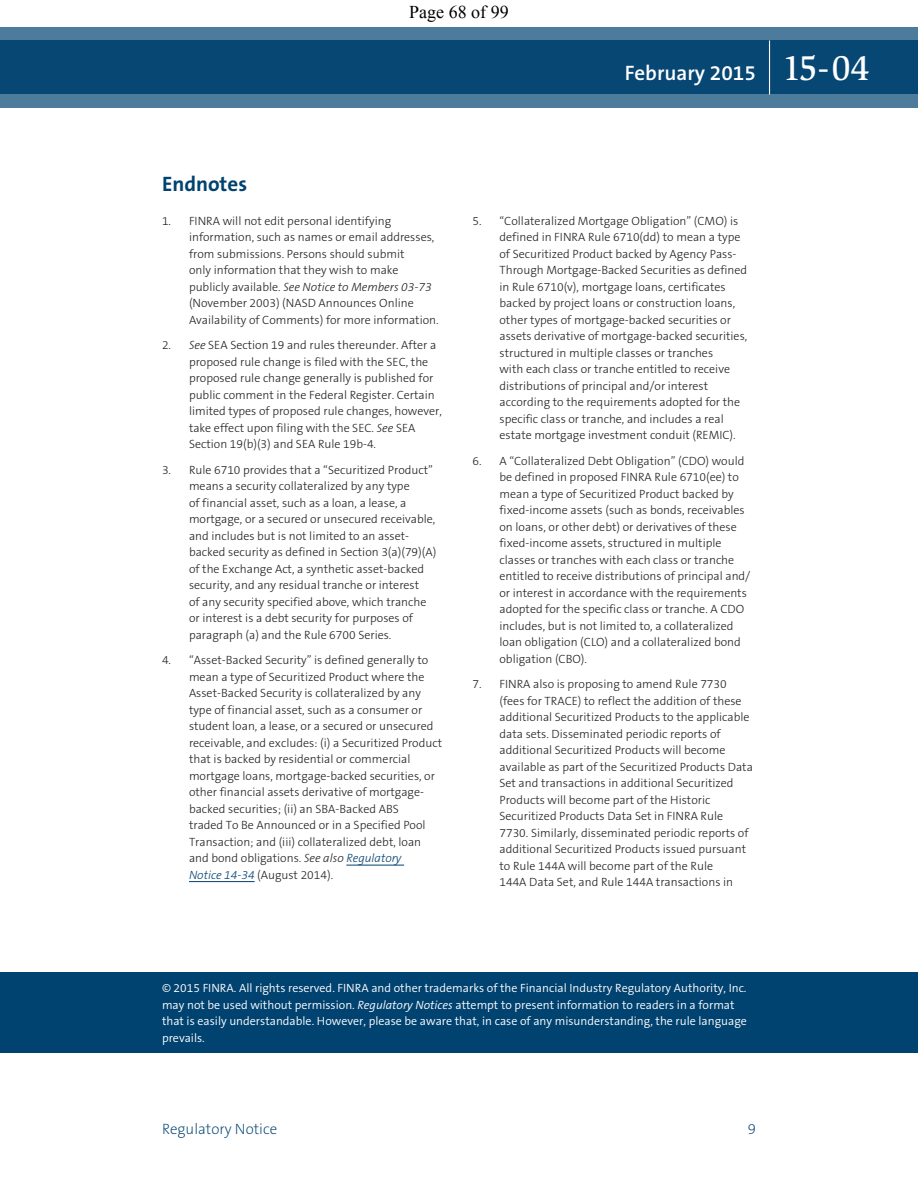
<style>
.page{position:relative;width:918px;height:1188px;background:#fff}
.page>*{position:absolute;margin:0;border:0;box-sizing:border-box;transform-origin:0 0}
.t1{font:600 21px "The Sans B6";color:#fff}
.t2{font:700 21px "The Sans B7";color:#004270}
.t3{font:18px "Times New Roman";color:#000}
.t4{font:200 15px "The Sans B2";color:#004270}
.t5{font:300 12px/16.5px "The Sans B3";color:#231f20}
.t6{font:300 12px/16.5px "The Sans B4";color:#fff}
.s1{font-family:"Slimbach LT";font-weight:500;font-size:36px}
.s2{font-style:italic}
.s3{font-style:italic;color:#004270}
</style>
<div class="page">
<div style="left:0;top:972px;width:918px;height:81px;background:#004270"></div>
<svg style="left:0;top:27px;width:918px;height:81px;background:#1e5881"></svg>
<hr style="left:769px;top:40px;width:1px;height:54px;background:#fff">
<hr style="left:346px;top:865px;width:58px;height:1px;background:#004270">
<hr style="left:189px;top:881px;width:66px;height:1px;background:#004270">
<h2 class="t3" style="left:409px;top:0;width:101px">Page 68 of 99</h2>
<h1 class="t1" style="left:625px;top:62px;width:247px">February 2015 <span class="s1">15-04</span></h1>
<h1 class="t2" style="left:162px;top:173px;width:87px">Endnotes</h1>
<p class="t5" style="left:189px;top:213px;width:251px;text-indent:-27px">1. FINRA will not edit personal identifying information, such as names or email addresses, from submissions. Persons should submit<br>only information that they wish to make publicly available. <span class="s2">See Notice to Members 03-73 </span>(November 2003) (NASD Announces Online Availability of Comments) for more information.</p>
<p class="t5" style="left:189px;top:337px;width:254px;text-indent:-27px">2. <span class="s2">See</span> SEA Section 19 and rules thereunder. After a proposed rule change is filed with the SEC, the proposed rule change generally is published for public comment in the Federal Register. Certain limited types of proposed rule changes, however, take effect upon filing with the SEC. <span class="s2">See</span> SEA Section 19(b)(3) and SEA Rule 19b-4.</p>
<p class="t5" style="left:189px;top:462px;width:249px;text-indent:-27px">3. Rule 6710 provides that a “Securitized Product” means a security collateralized by any type<br>of financial asset, such as a loan, a lease, a mortgage, or a secured or unsecured receivable, and includes but is not limited to an asset&shy;backed security as defined in Section 3(a)(79)(A) of the Exchange Act, a synthetic asset-backed security, and any residual tranche or interest<br>of any security specified above, which tranche or interest is a debt security for purposes of paragraph (a) and the Rule 6700 Series.</p>
<p class="t5" style="left:189px;top:652px;width:255px;text-indent:-27px">4. “Asset-Backed Security” is defined generally to mean a type of Securitized Product where the Asset-Backed Security is collateralized by any type of financial asset, such as a consumer or student loan, a lease, or a secured or unsecured receivable, and excludes: (i) a Securitized Product that is backed by residential or commercial mortgage loans, mortgage-backed securities, or other financial assets derivative of mortgage&shy;backed securities; (ii) an SBA-Backed ABS<br>traded To Be Announced or in a Specified Pool Transaction; and (iii) collateralized debt, loan and bond obligations. <span class="s2">See also</span> <span class="s3">Regulatory<br>Notice 14-34</span> (August 2014).</p>
<p class="t5" style="left:500px;top:213px;width:249px;text-indent:-27px">5. “Collateralized Mortgage Obligation” (CMO) is defined in FINRA Rule 6710(dd) to mean a type of Securitized Product backed by Agency Pass-Through Mortgage-Backed Securities as defined in Rule 6710(v), mortgage loans, certificates backed by project loans or construction loans, other types of mortgage-backed securities or assets derivative of mortgage-backed securities, structured in multiple classes or tranches<br>with each class or tranche entitled to receive distributions of principal and/or interest according to the requirements adopted for the specific class or tranche, and includes a real estate mortgage investment conduit (REMIC).</p>
<p class="t5" style="left:500px;top:453px;width:252px;text-indent:-27px">6. A “Collateralized Debt Obligation” (CDO) would be defined in proposed FINRA Rule 6710(ee) to mean a type of Securitized Product backed by fixed-income assets (such as bonds, receivables on loans, or other debt) or derivatives of these fixed-income assets, structured in multiple classes or tranches with each class or tranche entitled to receive distributions of principal and/ or interest in accordance with the requirements adopted for the specific class or tranche. A CDO includes, but is not limited to, a collateralized loan obligation (CLO) and a collateralized bond obligation (CBO).</p>
<p class="t5" style="left:500px;top:676px;width:255px;text-indent:-27px">7. FINRA also is proposing to amend Rule 7730 (fees for TRACE) to reflect the addition of these additional Securitized Products to the applicable data sets. Disseminated periodic reports of additional Securitized Products will become available as part of the Securitized Products Data Set and transactions in additional Securitized Products will become part of the Historic Securitized Products Data Set in FINRA Rule 7730. Similarly, disseminated periodic reports of additional Securitized Products issued pursuant to Rule 144A will become part of the Rule<br>144A Data Set, and Rule 144A transactions in</p>
<p class="t6" style="left:162px;top:980px;width:586px">© 2015 FINRA. All rights reserved. FINRA and other trademarks of the Financial Industry Regulatory Authority, Inc. may not be used without permission. <span class="s2">Regulatory Notices</span> attempt to present information to readers in a format that is easily understandable. However, please be aware that, in case of any misunderstanding, the rule language prevails.</p>
<p class="t4" style="left:162px;top:1121px;width:117px">Regulatory Notice</p>
<p class="t4" style="left:748px;top:1121px;width:10px">9</p>
</div>
